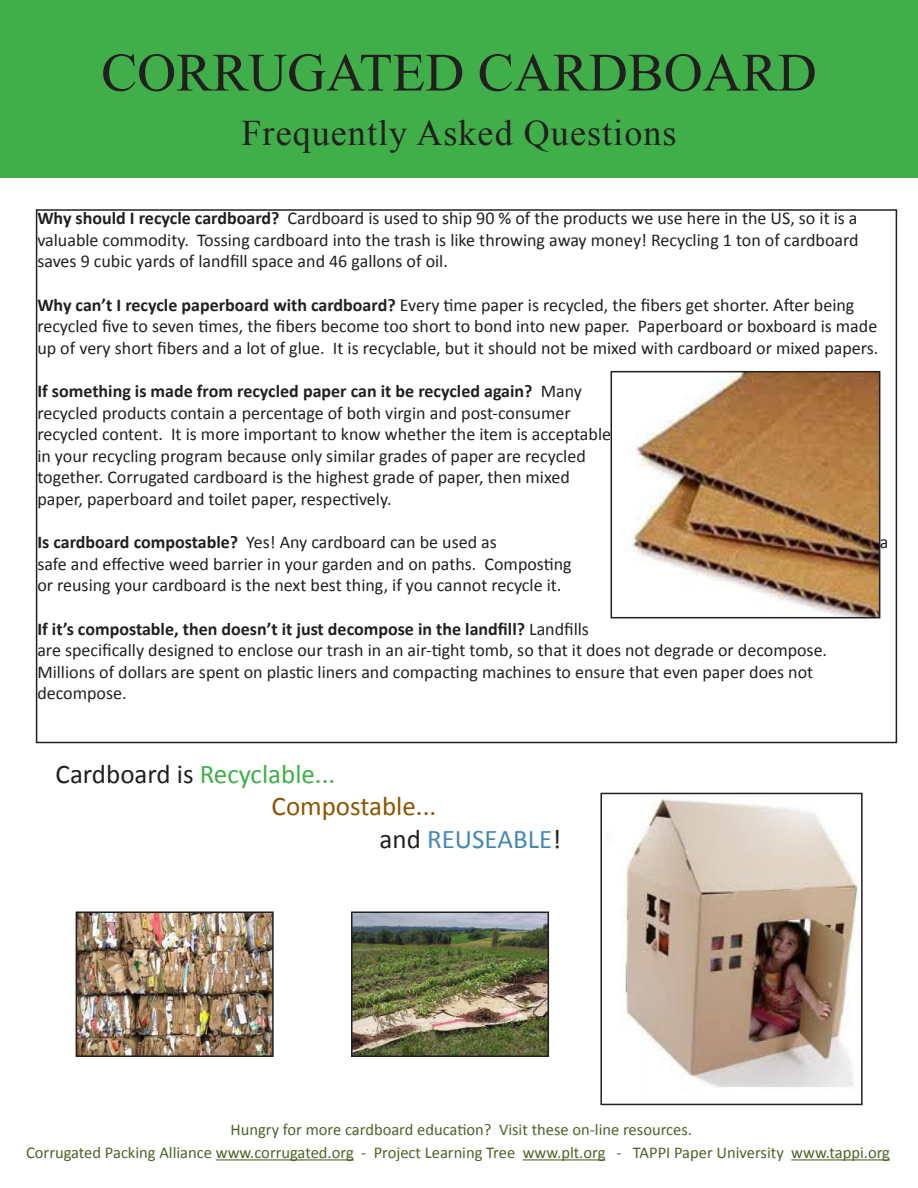
<style>
.page{position:relative;width:918px;height:1188px;background:#fff}
.page>*{position:absolute;margin:0;border:0;box-sizing:border-box;transform-origin:0 0}
.t1{font:54px "Times New Roman";color:#231f20}
.t2{font:36px "Times New Roman";letter-spacing:.03em;color:#231f20}
.t3{font:27px "Calibri";color:#40ae49}
.t4{font:27px "Calibri";color:#8c5500}
.t5{font:27px "Calibri";color:#4588b4}
.t6{font:18px/21.6px "Calibri";color:#231f20}
.No_Spacing{font:16.5px "Calibri";color:#4f6228}
.s1{font-weight:700}
.s2{color:#231f20}
</style>
<div class="page">
<div style="left:0;top:0;width:918px;height:177px;background:#40ae49"></div>
<img style="left:632px;top:374px;width:245px;height:241px">
<div style="left:611px;top:371px;width:269px;height:247px;border:2px solid #231f20"></div>
<hr style="left:216px;top:1159px;width:138px;height:1px;background:#4f6228">
<hr style="left:523px;top:1159px;width:82px;height:1px;background:#4f6228">
<hr style="left:791px;top:1159px;width:99px;height:1px;background:#4f6228">
<img style="left:621px;top:798px;width:238px;height:289px">
<div style="left:600px;top:793px;width:263px;height:312px;border:2px solid #231f20"></div>
<img style="left:79px;top:914px;width:192px;height:140px">
<div style="left:76px;top:911px;width:198px;height:146px;border:2px solid #231f20"></div>
<img style="left:354px;top:914px;width:192px;height:140px">
<div style="left:351px;top:911px;width:198px;height:146px;border:2px solid #231f20"></div>
<p class="t1" style="left:101px;top:36px;width:717px">CORRUGATED CARDBOARD</p>
<p class="t2" style="left:242px;top:108px;width:436px">Frequently Asked Questions</p>
<p class="t6" style="left:37px;top:208px;width:822px"><span class="s1">Why should I recycle cardboard?</span> Cardboard is used to ship 90 % of the products we use here in the US, so it is a</p>
<p class="t6" style="left:37px;top:229px;width:823px">valuable commodity. Tossing cardboard into the trash is like throwing away money! Recycling 1 ton of cardboard saves 9 cubic yards of landfill space and 46 gallons of oil.</p>
<p class="t6" style="left:37px;top:294px;width:843px"><span class="s1">Why can’t I recycle paperboard with cardboard?</span> Every time paper is recycled, the fibers get shorter. After being recycled five to seven times, the fibers become too short to bond into new paper. Paperboard or boxboard is made up of very short fibers and a lot of glue. It is recyclable, but it should not be mixed with cardboard or mixed papers.</p>
<p class="t6" style="left:37px;top:380px;width:575px"><span class="s1">If something is made from recycled paper can it be recycled again?</span> Many recycled products contain a percentage of both virgin and post-consumer recycled content. It is more important to know whether the item is acceptable in your recycling program because only similar grades of paper are recycled together. Corrugated cardboard is the highest grade of paper, then mixed paper, paperboard and toilet paper, respectively.</p>
<p class="t6" style="left:37px;top:532px;width:461px"><span class="s1">Is cardboard compostable?</span> Yes! Any cardboard can be used as</p>
<p class="t6" style="left:880px;top:532px;width:10px">a</p>
<p class="t6" style="left:37px;top:553px;width:536px">safe and effective weed barrier in your garden and on paths. Composting</p>
<p class="t6" style="left:37px;top:575px;width:526px">or reusing your cardboard is the next best thing, if you cannot recycle it.</p>
<p class="t6" style="left:37px;top:618px;width:791px"><span class="s1">If it’s compostable, then doesn’t it just decompose in the landfill?</span> Landfills<br>are specifically designed to enclose our trash in an air-tight tomb, so that it does not degrade or decompose.</p>
<p class="t6" style="left:37px;top:661px;width:777px">Millions of dollars are spent on plastic liners and compacting machines to ensure that even paper does not decompose.</p>
<p class="t3" style="left:56px;top:757px;width:281px"><span class="s2">Cardboard is</span> Recyclable...</p>
<p class="t4" style="left:272px;top:789px;width:166px">Compostable...</p>
<p class="t5" style="left:380px;top:822px;width:183px"><span class="s2">and</span> REUSEABLE<span class="s2">!</span></p>
<p class="No_Spacing" style="left:230px;top:1119px;width:463px">Hungry for more cardboard education? Visit these on-line resources.</p>
<p class="No_Spacing" style="left:26px;top:1142px;width:865px">Corrugated Packing Alliance www.corrugated.org - Project Learning Tree www.plt.org - TAPPI Paper University www.tappi.org</p>
</div>
